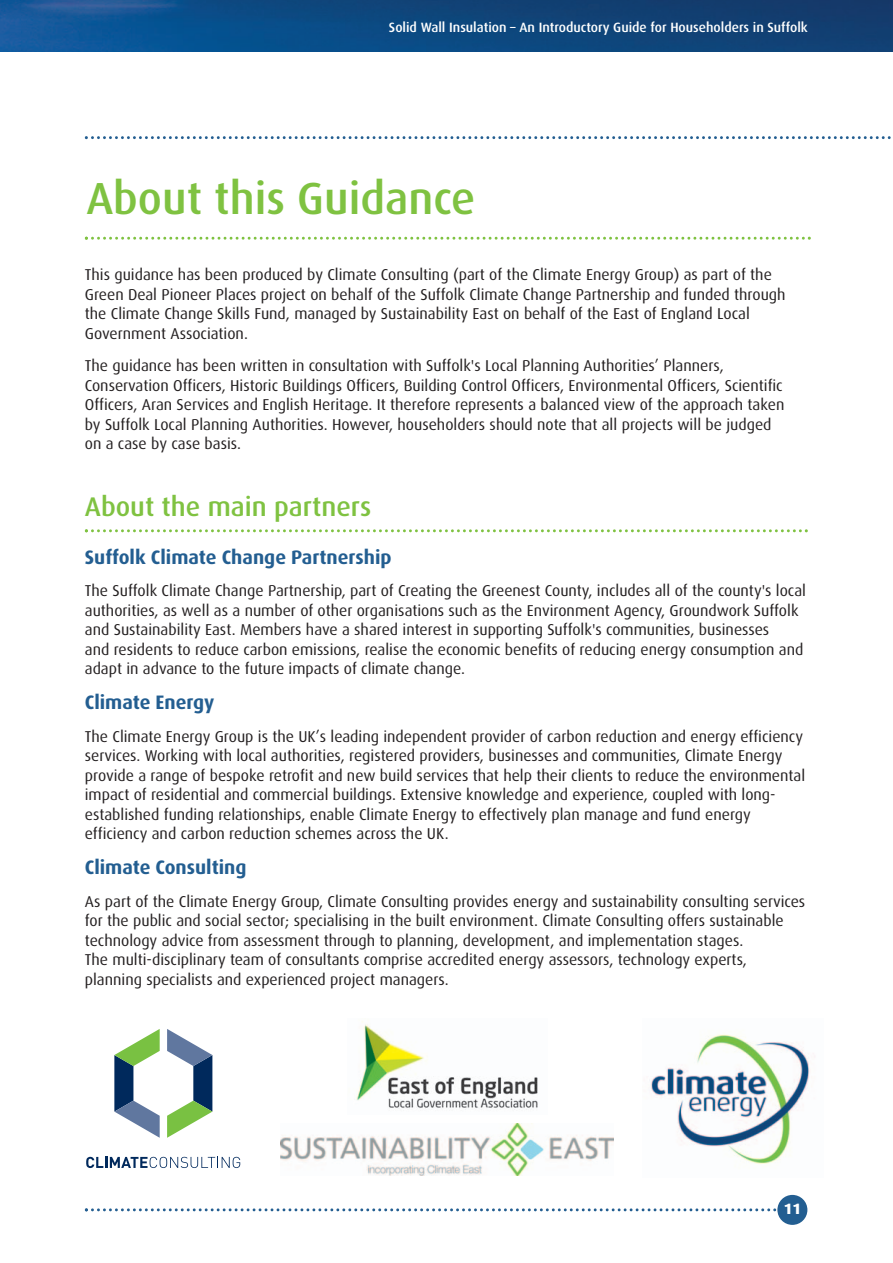
<style>
.page{position:relative;width:893px;height:1263px;background:#fff}
.page>*{position:absolute;margin:0;border:0;box-sizing:border-box;transform-origin:0 0}
.t1{font:500 45px "Dax";color:#7fc241}
.t2{font:500 27px "Dax";color:#7fc241}
.t3{font:700 19.5px "Dax";color:#235e91}
.t4{font:15.75px/19.5px "Dax";color:#231f20}
.t5{font:800 15px "Dax";color:#fff}
.t6{font:500 13.5px "Dax";color:#fff}
</style>
<div class="page">
<img style="left:0;top:0;width:892px;height:51px">
<svg style="left:85px;top:1208px;width:692px;height:3px"></svg>
<div style="left:777px;top:1195px;width:30px;height:30px;background:#235e91;border-radius:50%"></div>
<svg style="left:85px;top:136px;width:806px;height:3px"></svg>
<svg style="left:85px;top:237px;width:726px;height:3px"></svg>
<svg style="left:85px;top:529px;width:723px;height:3px"></svg>
<svg style="left:86px;top:1157px;width:154px;height:11px"></svg>
<svg style="left:114px;top:1029px;width:46px;height:109px"></svg>
<svg style="left:167px;top:1029px;width:45px;height:109px"></svg>
<img style="left:651px;top:1034px;width:164px;height:130px">
<img style="left:280px;top:1124px;width:334px;height:51px">
<img style="left:356px;top:1021px;width:182px;height:89px">
<p class="t6" style="left:389px;top:21px;width:420px">Solid Wall Insulation – An Introductory Guide for Householders in Suffolk</p>
<h1 class="t1" style="left:86px;top:177px;width:390px">About this Guidance</h1>
<p class="t4" style="left:85px;top:266px;width:702px">This guidance has been produced by Climate Consulting (part of the Climate Energy Group) as part of the Green Deal Pioneer Places project on behalf of the Suffolk Climate Change Partnership and funded through the Climate Change Skills Fund, managed by Sustainability East on behalf of the East of England Local Government Association.</p>
<p class="t4" style="left:85px;top:357px;width:701px">The guidance has been written in consultation with Suffolk's Local Planning Authorities’ Planners, Conservation Officers, Historic Buildings Officers, Building Control Officers, Environmental Officers, Scientific Officers, Aran Services and English Heritage. It therefore represents a balanced view of the approach taken by Suffolk Local Planning Authorities. However, householders should note that all projects will be judged on a case by case basis.</p>
<h2 class="t2" style="left:85px;top:493px;width:288px">About the main partners</h2>
<p class="t3" style="left:85px;top:549px;width:308px">Suffolk Climate Change Partnership</p>
<p class="t4" style="left:85px;top:582px;width:723px">The Suffolk Climate Change Partnership, part of Creating the Greenest County, includes all of the county's local authorities, as well as a number of other organisations such as the Environment Agency, Groundwork Suffolk and Sustainability East. Members have a shared interest in supporting Suffolk's communities, businesses<br>and residents to reduce carbon emissions, realise the economic benefits of reducing energy consumption and adapt in advance to the future impacts of climate change.</p>
<p class="t3" style="left:85px;top:694px;width:131px">Climate Energy</p>
<p class="t4" style="left:85px;top:727px;width:722px">The Climate Energy Group is the UK’s leading independent provider of carbon reduction and energy efficiency services. Working with local authorities, registered providers, businesses and communities, Climate Energy provide a range of bespoke retrofit and new build services that help their clients to reduce the environmental impact of residential and commercial buildings. Extensive knowledge and experience, coupled with long&shy;established funding relationships, enable Climate Energy to effectively plan manage and fund energy efficiency and carbon reduction schemes across the UK.</p>
<p class="t3" style="left:85px;top:859px;width:163px">Climate Consulting</p>
<p class="t4" style="left:85px;top:892px;width:722px">As part of the Climate Energy Group, Climate Consulting provides energy and sustainability consulting services for the public and social sector; specialising in the built environment. Climate Consulting offers sustainable technology advice from assessment through to planning, development, and implementation stages.<br>The multi-disciplinary team of consultants comprise accredited energy assessors, technology experts, planning specialists and experienced project managers.</p>
<p class="t5" style="left:784px;top:1202px;width:19px">11</p>
</div>
